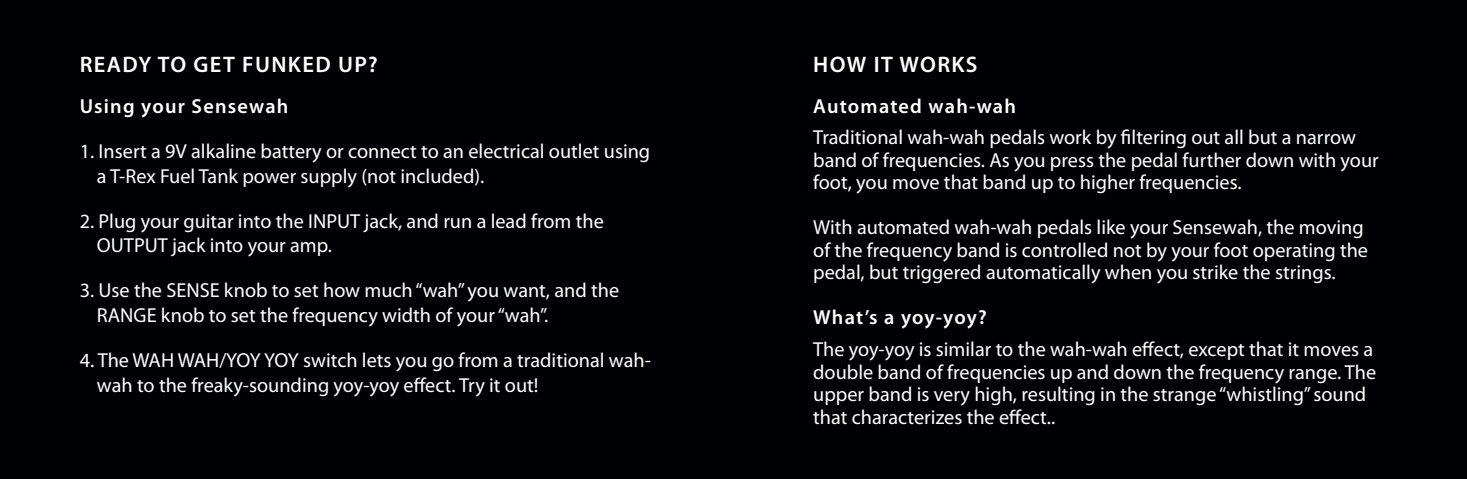
<style>
.page{position:relative;width:1467px;height:479px;background:#fff}
.page>*{position:absolute;margin:0;border:0;box-sizing:border-box;transform-origin:0 0}
.t1{font:600 22.5px "Myriad Pro";letter-spacing:.06em;color:#fff}
.t2{font:20.25px/22.5px "Myriad Pro";color:#fff}
.t3{font:600 20.25px "Myriad Pro";letter-spacing:.06em;color:#fff}
</style>
<div class="page">
<div style="left:0;top:0;width:761px;height:478px;background:#000104"></div>
<div style="left:687px;top:0;width:780px;height:478px;background:#000104"></div>
<p class="t1" style="left:80px;top:50px;width:300px">READY TO GET FUNKED UP?</p>
<p class="t3" style="left:80px;top:93px;width:210px">Using your Sensewah</p>
<p class="t2" style="left:97px;top:138px;width:555px;line-height:24.8px;text-indent:-17px">1. Insert a 9V alkaline battery or connect to an electrical outlet using a T-Rex Fuel Tank power supply (not included).</p>
<p class="t2" style="left:97px;top:208px;width:508px;line-height:24.8px;text-indent:-17px">2. Plug your guitar into the INPUT jack, and run a lead from the<br>OUTPUT jack into your amp.</p>
<p class="t2" style="left:97px;top:278px;width:524px;line-height:24.8px;text-indent:-17px">3. Use the SENSE knob to set how much “wah” you want, and the<br>RANGE knob to set the frequency width of your “wah”.</p>
<p class="t2" style="left:97px;top:347px;width:556px;line-height:24.8px;text-indent:-17px">4. The WAH WAH/YOY YOY switch lets you go from a traditional wah&shy;wah to the freaky-sounding yoy-yoy effect. Try it out!</p>
<p class="t1" style="left:813px;top:50px;width:166px">HOW IT WORKS</p>
<p class="t3" style="left:813px;top:93px;width:204px">Automated wah-wah</p>
<p class="t2" style="left:813px;top:126px;width:567px">Traditional wah-wah pedals work by filtering out all but a narrow band of frequencies. As you press the pedal further down with your foot, you move that band up to higher frequencies.</p>
<p class="t2" style="left:813px;top:216px;width:556px">With automated wah-wah pedals like your Sensewah, the moving of the frequency band is controlled not by your foot operating the pedal, but triggered automatically when you strike the strings.</p>
<p class="t3" style="left:813px;top:304px;width:175px">What’s a yoy-yoy?</p>
<p class="t2" style="left:813px;top:337px;width:564px">The yoy-yoy is similar to the wah-wah effect, except that it moves a double band of frequencies up and down the frequency range. The upper band is very high, resulting in the strange “whistling” sound that characterizes the effect..</p>
</div>
